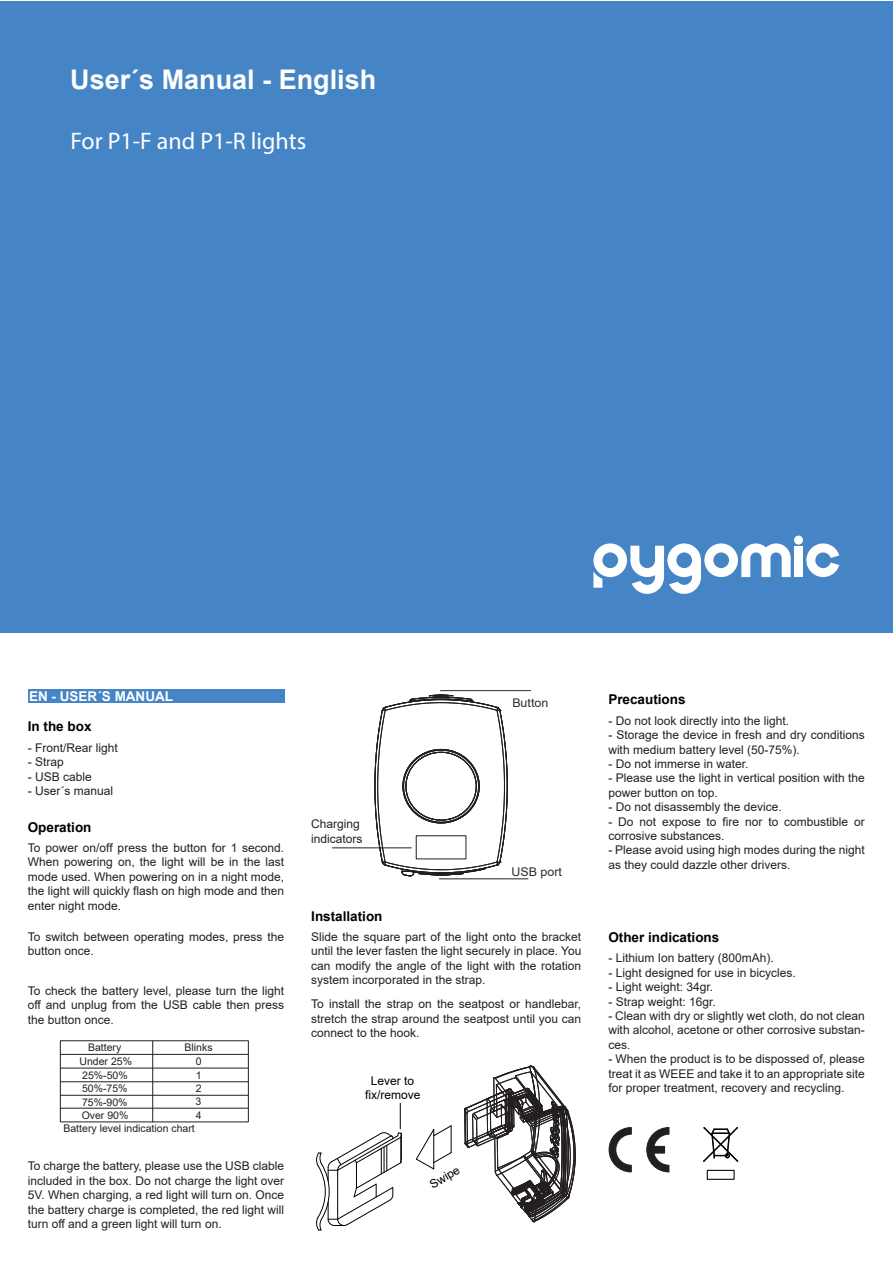
<style>
.page{position:relative;width:893px;height:1263px;background:#fff}
.page>*{position:absolute;margin:0;border:0;box-sizing:border-box;transform-origin:0 0}
.t1{font:700 27px "Arial";color:#fff}
.t2{font:24px "Myriad Pro";color:#fff}
.t3{font:700 13.5px "Arial";color:#000001}
.t4{font:700 13.5px "Arial";color:#000002}
.t5{font:700 13.5px "Arial";color:#fffefd}
.t6{font:12px/14.4px "Arial";color:#231f20;text-align:justify}
.t7{font:12px/13.4px "Arial";color:#000001;text-align:center}
.t8{font:12px "Arial";color:#292d2f;scale:1.04 1}
.t9{font:10.5px/13.4px "Arial";color:#231f20;text-align:justify}
</style>
<div class="page">
<div style="left:0;top:2px;width:893px;height:631px;background:#4685c5"></div>
<svg style="left:806px;top:543px;width:33px;height:34px"></svg>
<div style="left:794px;top:547px;width:9px;height:30px;background:#fff"></div>
<div style="left:794px;top:536px;width:9px;height:9px;background:#fff;border-radius:50%"></div>
<svg style="left:593px;top:543px;width:198px;height:51px"></svg>
<div style="left:28px;top:689px;width:256px;height:14px;background:#4685c5"></div>
<svg style="left:375px;top:695px;width:133px;height:181px"></svg>
<hr style="left:332px;top:847px;width:79px;height:1px;background:#231f20">
<hr style="left:440px;top:690px;width:91px;height:1px;background:#292d2f">
<hr style="left:439px;top:878px;width:89px;height:1px;background:#231f20">
<svg style="left:416px;top:1125px;width:36px;height:44px"></svg>
<svg style="left:316px;top:1103px;width:86px;height:128px"></svg>
<svg style="left:464px;top:1065px;width:112px;height:157px"></svg>
<hr style="left:60px;top:1040px;width:188px;height:1px;background:#231f20">
<hr style="left:248px;top:1041px;width:1px;height:81px;background:#231f20">
<hr style="left:60px;top:1040px;width:1px;height:82px;background:#231f20">
<hr style="left:60px;top:1122px;width:188px;height:1px;background:#231f20">
<hr style="left:152px;top:1041px;width:1px;height:81px;background:#231f20">
<hr style="left:60px;top:1054px;width:189px;height:1px;background:#231f20">
<hr style="left:60px;top:1068px;width:189px;height:1px;background:#231f20">
<hr style="left:60px;top:1081px;width:188px;height:1px;background:#231f20">
<hr style="left:60px;top:1095px;width:189px;height:1px;background:#231f20">
<hr style="left:60px;top:1108px;width:188px;height:1px;background:#231f20">
<svg style="left:646px;top:1127px;width:24px;height:46px"></svg>
<svg style="left:608px;top:1127px;width:24px;height:46px"></svg>
<div style="left:707px;top:1170px;width:28px;height:10px;border:1px solid #000001"></div>
<svg style="left:703px;top:1127px;width:36px;height:35px"></svg>
<h1 class="t1" style="left:70px;top:60px;width:308px">User´s Manual - English</h1>
<h2 class="t2" style="left:71px;top:126px;width:237px">For P1-F and P1-R lights</h2>
<p class="t5" style="left:29px;top:687px;width:145px">EN - USER´S MANUAL</p>
<p class="t3" style="left:28px;top:717px;width:65px">In the box</p>
<p class="t6" style="left:28px;top:740px;width:92px">- Front/Rear light</p>
<p class="t6" style="left:28px;top:755px;width:38px">- Strap</p>
<p class="t6" style="left:28px;top:769px;width:66px">- USB cable</p>
<p class="t6" style="left:28px;top:783px;width:87px">- User´s manual</p>
<p class="t3" style="left:28px;top:817px;width:65px">Operation</p>
<p class="t6" style="left:28px;top:840px;width:258px">To power on/off press the button for 1 second.<br>When powering on, the light will be in the last mode used. When powering on in a night mode, the light will quickly flash on high mode and then enter night mode.</p>
<p class="t6" style="left:28px;top:929px;width:258px">To switch between operating modes, press the button once.</p>
<p class="t6" style="left:28px;top:983px;width:258px">To check the battery level, please turn the light off and unplug from the USB cable then press the button once.</p>
<p class="t9" style="left:88px;top:1040px;width:35px">Battery</p>
<p class="t9" style="left:185px;top:1041px;width:30px">Blinks</p>
<p class="t9" style="left:80px;top:1053px;width:54px;line-height:14.7px">Under 25%<br>25%-50%</p>
<p class="t9" style="left:82px;top:1082px;width:48px">50%-75% 75%-90% Over 90%</p>
<p class="t9" style="left:196px;top:1055px;width:8px">0<br>1<br>2<br>3<br>4</p>
<p class="t9" style="left:63px;top:1121px;width:133px">Battery level indication chart</p>
<p class="t6" style="left:28px;top:1159px;width:258px">To charge the battery, please use the USB clable included in the box. Do not charge the light over 5V. When charging, a red light will turn on. Once the battery charge is completed, the red light will turn off and a green light will turn on.</p>
<p class="t6" style="left:311px;top:817px;width:53px">Charging indicators</p>
<p class="t3" style="left:311px;top:906px;width:73px">Installation</p>
<p class="t8" style="left:512px;top:694px;width:36px">Button</p>
<p class="t8" style="left:511px;top:863px;width:50px">USB port</p>
<p class="t6" style="left:311px;top:929px;width:272px">Slide the square part of the light onto the bracket until the lever fasten the light securely in place. You can modify the angle of the light with the rotation system incorporated in the strap.</p>
<p class="t6" style="left:311px;top:997px;width:271px">To install the strap on the seatpost or handlebar, stretch the strap around the seatpost until you can connect to the hook.</p>
<p class="t7" style="left:365px;top:1074px;width:57px">Lever to fix/remove</p>
<p class="t7" style="left:427px;top:1179px;width:34px;rotate:-30deg">Swipe</p>
<p class="t4" style="left:608px;top:690px;width:79px">Precautions</p>
<p class="t6" style="left:608px;top:713px;width:182px">- Do not look directly into the light.</p>
<p class="t6" style="left:608px;top:728px;width:258px">- Storage the device in fresh and dry conditions with medium battery level (50-75%).</p>
<p class="t6" style="left:608px;top:756px;width:142px">- Do not immerse in water.</p>
<p class="t6" style="left:608px;top:771px;width:258px">- Please use the light in vertical position with the power button on top.</p>
<p class="t6" style="left:608px;top:800px;width:175px">- Do not disassembly the device.</p>
<p class="t6" style="left:608px;top:814px;width:258px">- Do not expose to fire nor to combustible or corrosive substances.</p>
<p class="t6" style="left:608px;top:843px;width:258px">- Please avoid using high modes during the night as they could dazzle other drivers.</p>
<p class="t4" style="left:608px;top:927px;width:113px">Other indications</p>
<p class="t6" style="left:608px;top:951px;width:167px">- Lithium Ion battery (800mAh).</p>
<p class="t6" style="left:608px;top:965px;width:189px">- Light designed for use in bicycles.</p>
<p class="t6" style="left:608px;top:979px;width:106px">- Light weight: 34gr.</p>
<p class="t6" style="left:608px;top:994px;width:109px">- Strap weight: 16gr.</p>
<p class="t6" style="left:608px;top:1008px;width:258px">- Clean with dry or slightly wet cloth, do not clean with alcohol, acetone or other corrosive substan&shy;ces.</p>
<p class="t6" style="left:608px;top:1051px;width:258px">- When the product is to be dispossed of, please treat it as WEEE and take it to an appropriate site for proper treatment, recovery and recycling.</p>
</div>
